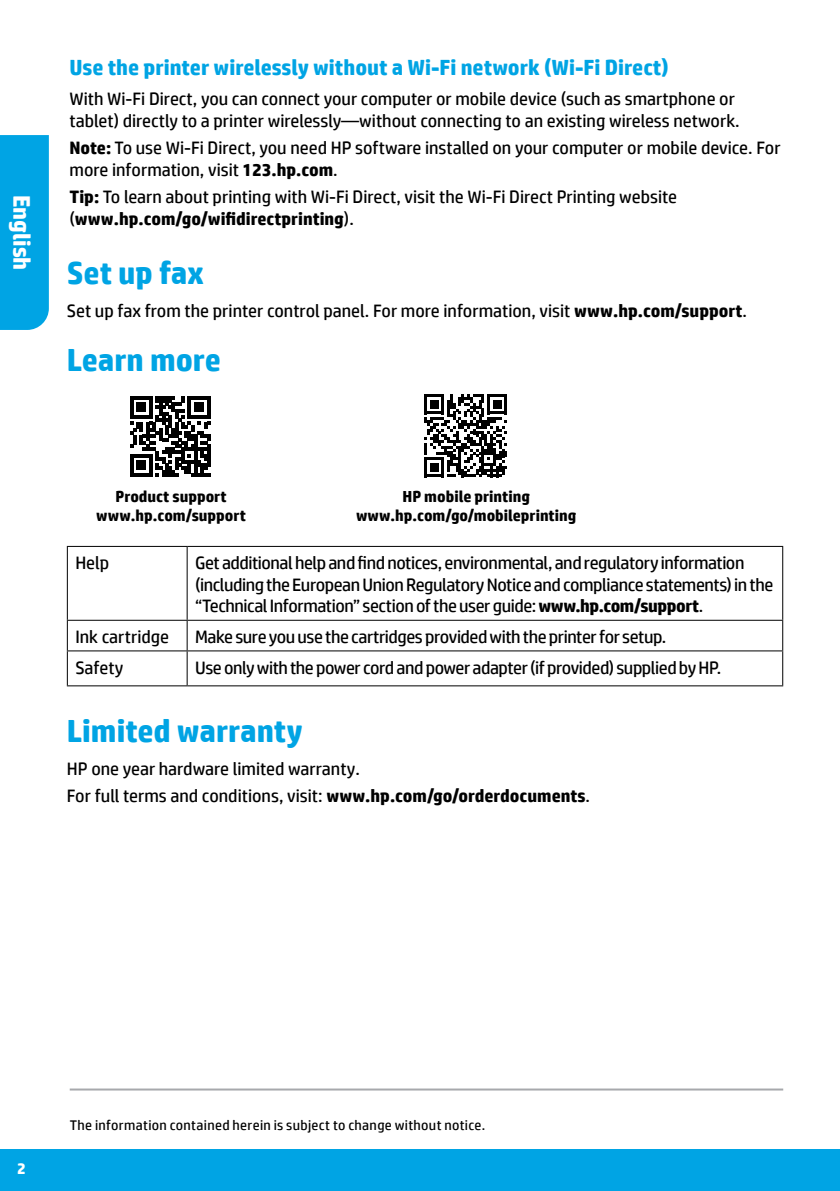
<style>
.page{position:relative;width:840px;height:1191px;background:#fff}
.page>*{position:absolute;margin:0;border:0;box-sizing:border-box;transform-origin:0 0}
.t1{font:700 32px "HP Simplified";color:#00a4e4}
.t2{font:700 24px "HP Simplified";color:#fff}
.t3{font:700 22px "HP Simplified";color:#00a4e4}
.t4{font:18px/21.6px "HP Simplified";letter-spacing:-.01em;color:#000}
.t5{font:700 16px/19.6px "HP Simplified";color:#000;text-align:center}
.t6{font:700 16px "HP Simplified";color:#fff}
.t7{font:14px "HP Simplified";letter-spacing:.025em;color:#000}
.s1{font-weight:700}
</style>
<div class="page">
<div style="left:0;top:1149px;width:839px;height:42px;background:#00a4e4"></div>
<svg style="left:424px;top:394px;width:83px;height:83px"></svg>
<svg style="left:130px;top:396px;width:80px;height:80px"></svg>
<hr style="left:70px;top:1088px;width:712px;height:2px;background:#a7a9ac">
<div style="left:0;top:135px;width:49px;height:195px;background:#00a4e4"></div>
<hr style="left:67px;top:546px;width:120px;height:1px;background:#000">
<hr style="left:67px;top:547px;width:1px;height:73px;background:#000">
<hr style="left:187px;top:546px;width:595px;height:1px;background:#000">
<hr style="left:186px;top:547px;width:1px;height:73px;background:#000">
<hr style="left:781px;top:547px;width:1px;height:73px;background:#000">
<hr style="left:67px;top:620px;width:120px;height:1px;background:#000">
<svg style="left:67px;top:621px;width:1px;height:29px"></svg>
<hr style="left:187px;top:620px;width:595px;height:1px;background:#000">
<svg style="left:186px;top:621px;width:1px;height:29px"></svg>
<hr style="left:67px;top:650px;width:120px;height:1px;background:#000">
<hr style="left:67px;top:651px;width:1px;height:34px;background:#000">
<hr style="left:187px;top:650px;width:595px;height:1px;background:#000">
<hr style="left:186px;top:651px;width:1px;height:34px;background:#000">
<hr style="left:781px;top:651px;width:1px;height:34px;background:#000">
<hr style="left:67px;top:685px;width:120px;height:1px;background:#000">
<hr style="left:187px;top:685px;width:595px;height:1px;background:#000">
<h2 class="t2" style="left:38px;top:195px;width:77px;rotate:90deg">English</h2>
<p class="t3" style="left:69px;top:53px;width:600px">Use the printer wirelessly without a Wi-Fi network (Wi-Fi Direct)</p>
<p class="t4" style="left:69px;top:88px;width:671px">With Wi-Fi Direct, you can connect your computer or mobile device (such as smartphone or tablet) directly to a printer wirelessly—without connecting to an existing wireless network.</p>
<p class="t4" style="left:69px;top:137px;width:712px"><span class="s1">Note:</span> To use Wi-Fi Direct, you need HP software installed on your computer or mobile device. For more information, visit <span class="s1">123.hp.com</span>.</p>
<p class="t4" style="left:69px;top:186px;width:608px"><span class="s1">Tip:</span> To learn about printing with Wi-Fi Direct, visit the Wi-Fi Direct Printing website (<span class="s1">www.hp.com/go/wifidirectprinting</span>).</p>
<h1 class="t1" style="left:67px;top:252px;width:138px">Set up fax</h1>
<p class="t4" style="left:67px;top:300px;width:681px">Set up fax from the printer control panel. For more information, visit <span class="s1">www.hp.com/support</span>.</p>
<h1 class="t1" style="left:67px;top:339px;width:155px">Learn more</h1>
<p class="t5" style="left:96px;top:486px;width:151px">Product support www.hp.com/support</p>
<p class="t5" style="left:356px;top:486px;width:222px">HP mobile printing www.hp.com/go/mobileprinting</p>
<p class="t4" style="left:75px;top:552px;width:35px">Help</p>
<p class="t4" style="left:195px;top:552px;width:579px">Get additional help and find notices, environmental, and regulatory information (including the European Union Regulatory Notice and compliance statements) in the “Technical Information” section of the user guide: <span class="s1">www.hp.com/support</span>.</p>
<p class="t4" style="left:75px;top:625px;width:95px">Ink cartridge</p>
<p class="t4" style="left:195px;top:625px;width:472px">Make sure you use the cartridges provided with the printer for setup.</p>
<p class="t4" style="left:75px;top:656px;width:50px">Safety</p>
<p class="t4" style="left:195px;top:656px;width:527px">Use only with the power cord and power adapter (if provided) supplied by HP.</p>
<h1 class="t1" style="left:67px;top:710px;width:237px">Limited warranty</h1>
<p class="t4" style="left:67px;top:755px;width:524px;line-height:27.2px">HP one year hardware limited warranty.<br>For full terms and conditions, visit: <span class="s1">www.hp.com/go/orderdocuments</span>.</p>
<p class="t6" style="left:17px;top:1157px;width:10px">2</p>
<p class="t7" style="left:70px;top:1116px;width:417px">The information contained herein is subject to change without notice.</p>
</div>
